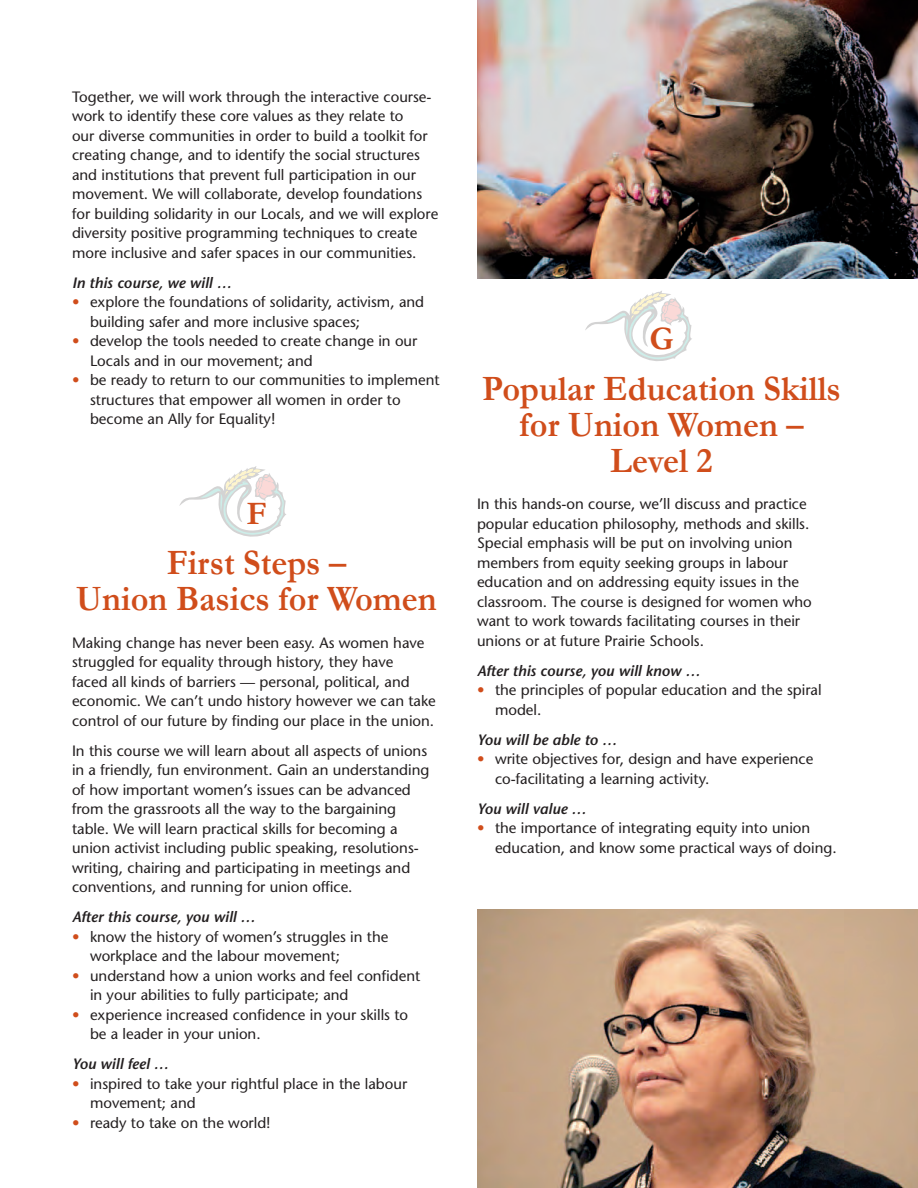
<style>
.page{position:relative;width:918px;height:1188px;background:#fff}
.page>*{position:absolute;margin:0;border:0;box-sizing:border-box;transform-origin:0 0}
.session{font:700 36px/36px "Garamond";color:#d04d1b;text-align:center;scale:.95 1}
.track_no{font:700 33px "Garamond";color:#d04d1b}
.text_no_sp{font:15px/19.5px "Stone Sans";color:#231f20}
.text{font:15px/19.5px "Stone Sans";color:#231f20}
.text_sp_bef{font:italic 600 15px "Stone Sans";color:#231f20}
.s1{font-weight:600;color:#d04d1b}
</style>
<div class="page">
<img style="left:477px;top:0;width:441px;height:279px">
<svg style="left:179px;top:466px;width:107px;height:71px"></svg>
<svg style="left:585px;top:291px;width:107px;height:70px"></svg>
<img style="left:477px;top:909px;width:441px;height:279px">
<p class="text_no_sp" style="left:72px;top:87px;width:368px">Together, we will work through the interactive course&shy;work to identify these core values as they relate to<br>our diverse communities in order to build a toolkit for creating change, and to identify the social structures and institutions that prevent full participation in our movement. We will collaborate, develop foundations for building solidarity in our Locals, and we will explore diversity positive programming techniques to create more inclusive and safer spaces in our communities.</p>
<p class="text_sp_bef" style="left:72px;top:273px;width:161px">In this course, we will …</p>
<p class="text_no_sp" style="left:90px;top:292px;width:336px;text-indent:-18px"><span class="s1">•</span> explore the foundations of solidarity, activism, and building safer and more inclusive spaces;</p>
<p class="text_no_sp" style="left:90px;top:331px;width:329px;text-indent:-18px"><span class="s1">•</span> develop the tools needed to create change in our<br>Locals and in our movement; and</p>
<p class="text_no_sp" style="left:90px;top:370px;width:351px;text-indent:-18px"><span class="s1">•</span> be ready to return to our communities to implement structures that empower all women in order to become an Ally for Equality!</p>
<p class="track_no" style="left:246px;top:494px;width:22px">F</p>
<p class="session" style="left:76px;top:544px;width:381px">First Steps –<br>Union Basics for Women</p>
<p class="text" style="left:72px;top:633px;width:365px">Making change has never been easy. As women have struggled for equality through history, they have<br>faced all kinds of barriers — personal, political, and economic. We can’t undo history however we can take control of our future by finding our place in the union.</p>
<p class="text_no_sp" style="left:72px;top:741px;width:359px">In this course we will learn about all aspects of unions in a friendly, fun environment. Gain an understanding of how important women’s issues can be advanced from the grassroots all the way to the bargaining table. We will learn practical skills for becoming a union activist including public speaking, resolutions&shy;writing, chairing and participating in meetings and conventions, and running for union office.</p>
<p class="text_sp_bef" style="left:72px;top:908px;width:185px">After this course, you will …</p>
<p class="text_no_sp" style="left:90px;top:927px;width:300px;text-indent:-18px"><span class="s1">•</span> know the history of women’s struggles in the workplace and the labour movement;</p>
<p class="text_no_sp" style="left:90px;top:966px;width:332px;text-indent:-18px"><span class="s1">•</span> understand how a union works and feel confident in your abilities to fully participate; and</p>
<p class="text_no_sp" style="left:90px;top:1005px;width:320px;text-indent:-18px"><span class="s1">•</span> experience increased confidence in your skills to be a leader in your union.</p>
<p class="text_sp_bef" style="left:72px;top:1055px;width:98px">You will feel …</p>
<p class="text_no_sp" style="left:90px;top:1074px;width:319px;text-indent:-18px"><span class="s1">•</span> inspired to take your rightful place in the labour movement; and</p>
<p class="text_no_sp" style="left:72px;top:1113px;width:200px"><span class="s1">•</span> ready to take on the world!</p>
<p class="track_no" style="left:649px;top:319px;width:26px">G</p>
<p class="session" style="left:482px;top:370px;width:379px">Popular Education Skills for Union Women –<br>Level 2</p>
<p class="text_no_sp" style="left:477px;top:494px;width:336px">In this hands-on course, we’ll discuss and practice popular education philosophy, methods and skills.<br>Special emphasis will be put on involving union members from equity seeking groups in labour education and on addressing equity issues in the classroom. The course is designed for women who want to work towards facilitating courses in their unions or at future Prairie Schools.</p>
<p class="text_sp_bef" style="left:477px;top:661px;width:225px">After this course, you will know …</p>
<p class="text_no_sp" style="left:495px;top:680px;width:328px;text-indent:-18px"><span class="s1">•</span> the principles of popular education and the spiral model.</p>
<p class="text_sp_bef" style="left:477px;top:730px;width:142px">You will be able to …</p>
<p class="text_no_sp" style="left:495px;top:749px;width:320px;text-indent:-18px"><span class="s1">•</span> write objectives for, design and have experience co-facilitating a learning activity.</p>
<p class="text_sp_bef" style="left:477px;top:799px;width:111px">You will value …</p>
<p class="text_no_sp" style="left:495px;top:818px;width:343px;text-indent:-18px"><span class="s1">•</span> the importance of integrating equity into union education, and know some practical ways of doing.</p>
</div>
